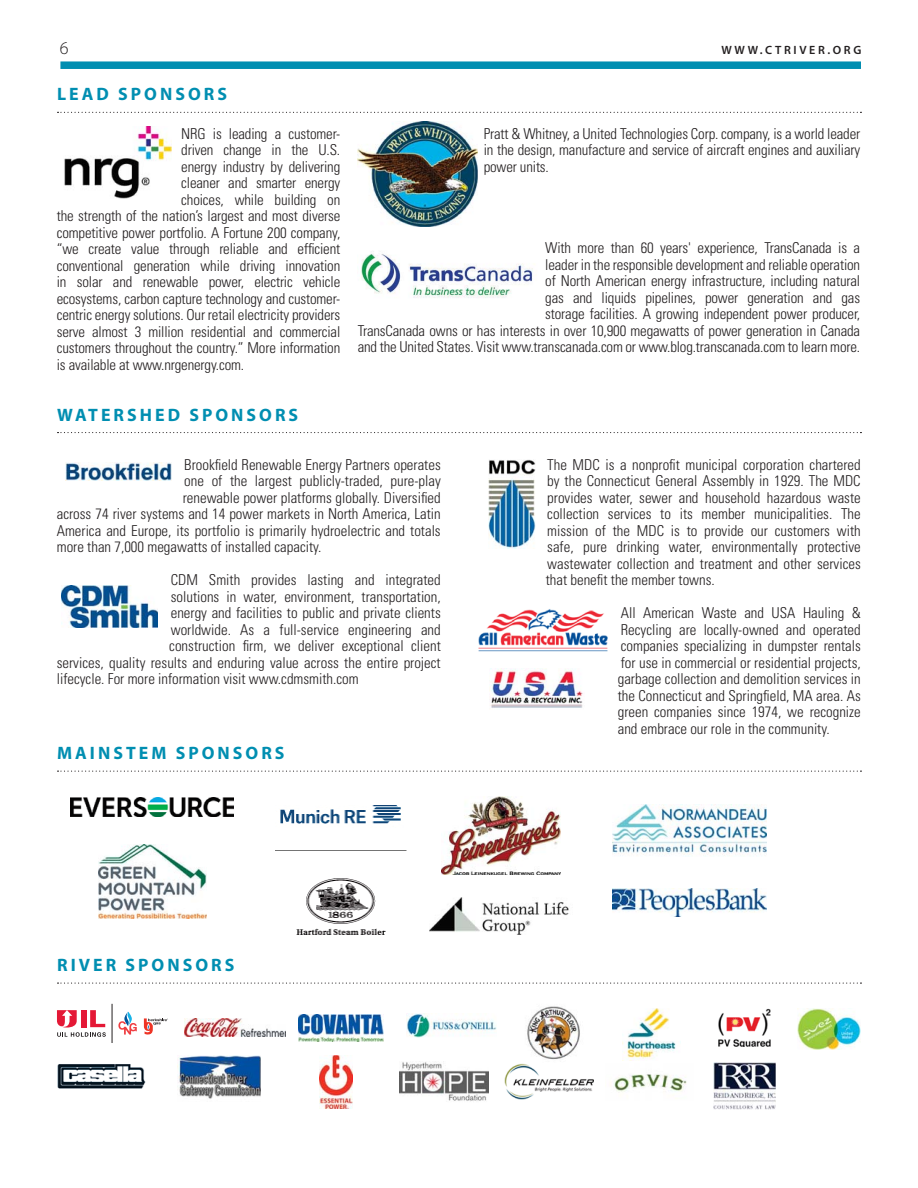
<style>
.page{position:relative;width:918px;height:1188px;background:#fff}
.page>*{position:absolute;margin:0;border:0;box-sizing:border-box;transform-origin:0 0}
.t1{font:700 18px "Myriad Pro";letter-spacing:.17em;color:#008eb1}
.t2{font:300 18px "Myriad Pro";color:#231f20}
.t3{font:300 condensed 15px/16.5px "Univers";letter-spacing:-.01em;color:#231f20;text-align:justify}
.t4{font:600 12px "Myriad Pro";letter-spacing:.22em;color:#231f20}
</style>
<div class="page">
<div style="left:60px;top:61px;width:801px;height:8px;background:#008eb1"></div>
<img style="left:64px;top:126px;width:108px;height:72px">
<img style="left:358px;top:122px;width:120px;height:104px">
<img style="left:361px;top:254px;width:172px;height:44px">
<svg style="left:58px;top:112px;width:803px;height:1px"></svg>
<svg style="left:58px;top:432px;width:803px;height:1px"></svg>
<svg style="left:58px;top:771px;width:803px;height:1px"></svg>
<svg style="left:58px;top:983px;width:803px;height:1px"></svg>
<img style="left:62px;top:585px;width:96px;height:43px">
<img style="left:65px;top:463px;width:106px;height:18px">
<img style="left:488px;top:460px;width:47px;height:88px">
<img style="left:478px;top:609px;width:130px;height:43px">
<img style="left:489px;top:668px;width:94px;height:40px">
<svg style="left:118px;top:1012px;width:19px;height:23px"></svg>
<svg style="left:144px;top:1018px;width:24px;height:17px"></svg>
<hr style="left:112px;top:1004px;width:1px;height:39px;background:#231f20">
<svg style="left:57px;top:1010px;width:49px;height:27px"></svg>
<img style="left:185px;top:1018px;width:101px;height:18px">
<img style="left:407px;top:1013px;width:89px;height:24px">
<img style="left:299px;top:1015px;width:84px;height:26px">
<img style="left:521px;top:1006px;width:59px;height:58px">
<img style="left:623px;top:1008px;width:53px;height:51px">
<img style="left:718px;top:1008px;width:53px;height:39px">
<img style="left:797px;top:1008px;width:63px;height:41px">
<img style="left:57px;top:1064px;width:89px;height:25px">
<img style="left:177px;top:1056px;width:84px;height:43px">
<img style="left:400px;top:1061px;width:89px;height:41px">
<img style="left:320px;top:1056px;width:33px;height:52px">
<img style="left:505px;top:1064px;width:89px;height:36px">
<img style="left:614px;top:1074px;width:73px;height:18px">
<img style="left:714px;top:1062px;width:62px;height:48px">
<img style="left:71px;top:797px;width:163px;height:20px">
<img style="left:99px;top:845px;width:108px;height:74px">
<img style="left:276px;top:805px;width:131px;height:130px">
<img style="left:442px;top:796px;width:118px;height:78px">
<img style="left:429px;top:898px;width:140px;height:36px">
<img style="left:613px;top:805px;width:153px;height:51px">
<img style="left:613px;top:889px;width:153px;height:27px">
<p class="t2" style="left:60px;top:37px;width:10px">6</p>
<p class="t4" style="left:721px;top:43px;width:141px">WWW.CTRIVER.ORG</p>
<p class="t1" style="left:57px;top:88px;width:171px">LEAD SPONSORS</p>
<p class="t3" style="left:181px;top:127px;width:160px">NRG is leading a customer-</p>
<p class="t3" style="left:181px;top:143px;width:160px">driven change in the U.S.</p>
<p class="t3" style="left:181px;top:160px;width:161px">energy industry by delivering</p>
<p class="t3" style="left:181px;top:176px;width:161px">cleaner and smarter energy</p>
<p class="t3" style="left:181px;top:193px;width:160px">choices, while building on</p>
<p class="t3" style="left:57px;top:209px;width:285px">the strength of the nation’s largest and most diverse</p>
<p class="t3" style="left:57px;top:226px;width:285px">competitive power portfolio. A Fortune 200 company,</p>
<p class="t3" style="left:57px;top:242px;width:285px">“we create value through reliable and efficient</p>
<p class="t3" style="left:57px;top:259px;width:285px">conventional generation while driving innovation</p>
<p class="t3" style="left:57px;top:275px;width:285px">in solar and renewable power, electric vehicle</p>
<p class="t3" style="left:57px;top:292px;width:285px">ecosystems, carbon capture technology and customer-</p>
<p class="t3" style="left:57px;top:308px;width:285px">centric energy solutions. Our retail electricity providers</p>
<p class="t3" style="left:57px;top:325px;width:285px">serve almost 3 million residential and commercial</p>
<p class="t3" style="left:57px;top:341px;width:285px">customers throughout the country.” More information</p>
<p class="t3" style="left:57px;top:358px;width:189px">is available at www.nrgenergy.com.</p>
<p class="t1" style="left:57px;top:408px;width:243px">WATERSHED SPONSORS</p>
<p class="t3" style="left:484px;top:127px;width:378px">Pratt &amp; Whitney, a United Technologies Corp. company, is a world leader in the design, manufacture and service of aircraft engines and auxiliary power units.</p>
<p class="t3" style="left:358px;top:241px;width:504px;text-align:right">With more than 60 years' experience, TransCanada is a<br>leader in the responsible development and reliable operation<br>of North American energy infrastructure, including natural<br>gas and liquids pipelines, power generation and gas<br>storage facilities. A growing independent power producer,<br>TransCanada owns or has interests in over 10,900 megawatts of power generation in Canada and the United States. Visit www.transcanada.com or www.blog.transcanada.com to learn more.</p>
<p class="t3" style="left:184px;top:458px;width:258px">Brookfield Renewable Energy Partners operates</p>
<p class="t3" style="left:184px;top:474px;width:258px">one of the largest publicly-traded, pure-play</p>
<p class="t3" style="left:183px;top:491px;width:260px">renewable power platforms globally. Diversified</p>
<p class="t3" style="left:57px;top:507px;width:386px">across 74 river systems and 14 power markets in North America, Latin</p>
<p class="t3" style="left:57px;top:524px;width:385px">America and Europe, its portfolio is primarily hydroelectric and totals</p>
<p class="t3" style="left:57px;top:540px;width:266px">more than 7,000 megawatts of installed capacity.</p>
<p class="t3" style="left:171px;top:573px;width:272px">CDM Smith provides lasting and integrated</p>
<p class="t3" style="left:171px;top:590px;width:272px">solutions in water, environment, transportation,</p>
<p class="t3" style="left:171px;top:606px;width:272px">energy and facilities to public and private clients</p>
<p class="t3" style="left:171px;top:623px;width:272px">worldwide. As a full-service engineering and</p>
<p class="t3" style="left:169px;top:639px;width:273px">construction firm, we deliver exceptional client</p>
<p class="t3" style="left:57px;top:656px;width:386px">services, quality results and enduring value across the entire project</p>
<p class="t3" style="left:57px;top:672px;width:303px">lifecycle. For more information visit www.cdmsmith.com</p>
<p class="t1" style="left:57px;top:746px;width:229px">MAINSTEM SPONSORS</p>
<p class="t1" style="left:57px;top:958px;width:179px">RIVER SPONSORS</p>
<p class="t3" style="left:546px;top:458px;width:317px">The MDC is a nonprofit municipal corporation chartered by the Connecticut General Assembly in 1929. The MDC provides water, sewer and household hazardous waste collection services to its member municipalities. The mission of the MDC is to provide our customers with safe, pure drinking water, environmentally protective wastewater collection and treatment and other services that benefit the member towns.</p>
<p class="t3" style="left:618px;top:606px;width:245px">All American Waste and USA Hauling &amp; Recycling are locally-owned and operated companies specializing in dumpster rentals for use in commercial or residential projects, garbage collection and demolition services in the Connecticut and Springfield, MA area. As green companies since 1974, we recognize and embrace our role in the community.</p>
</div>
